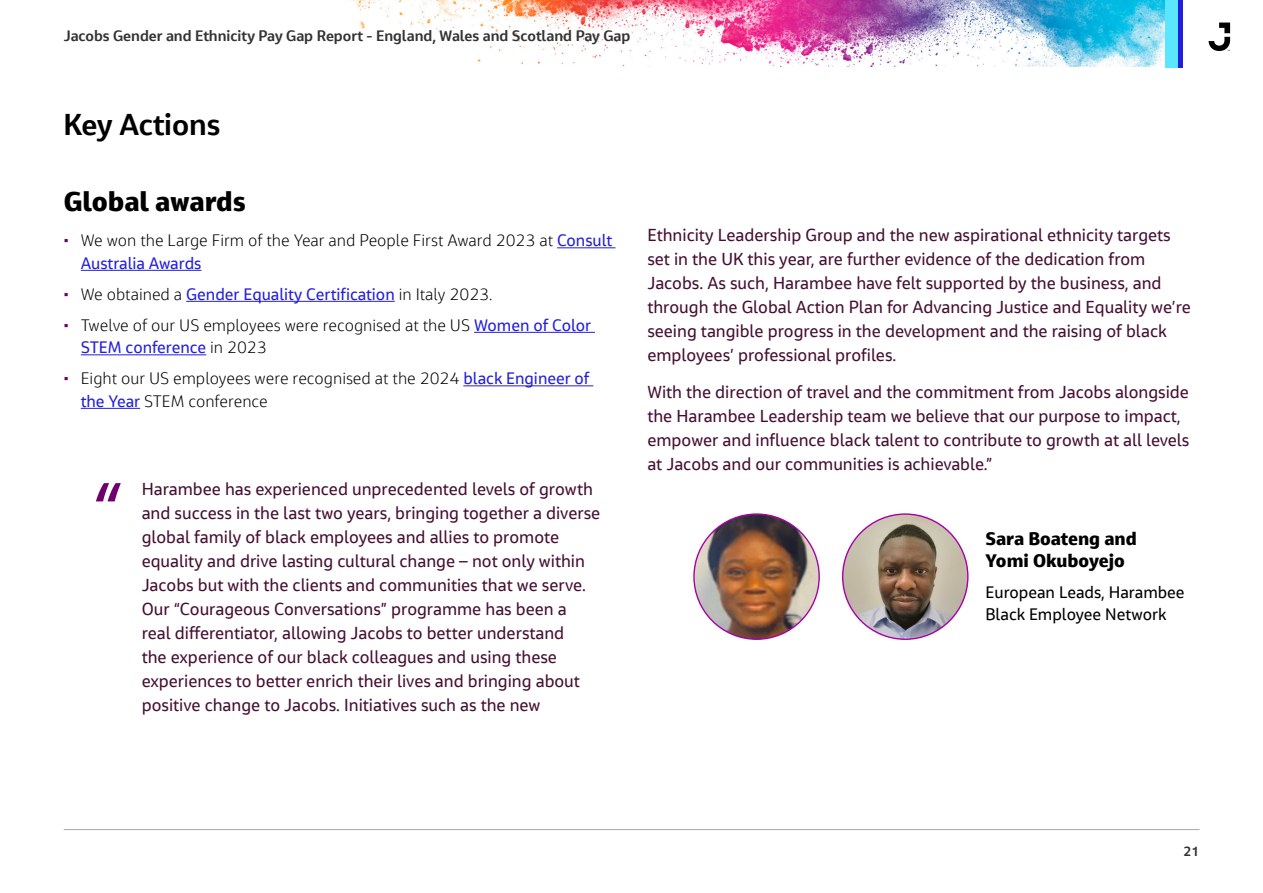
<style>
.page{position:relative;width:1263px;height:893px;background:#fff}
.page>*{position:absolute;margin:0;border:0;box-sizing:border-box;transform-origin:0 0}
.t1{font:italic 78px "Jacobs Chronos";color:#6f006e}
.Heading_1x{font:700 30px "Jacobs Chronos";color:#000}
.Heading_2{font:800 27px "Jacobs Chronos";color:#000}
.Quote_Body{font:800 18px/21.6px "Jacobs Chronos";color:#000}
.Quote_Body-2{font:17.25px/24px "Jacobs Chronos";color:#460f32}
.t2{font:300 16.5px/22.5px "Jacobs Chronos";color:#000}
.t3{font:16.5px "Jacobs Chronos";color:#241fdb}
.Names_Internships{font:16.5px/22.5px "Jacobs Chronos";color:#000}
.t4{font:700 15px "Jacobs Chronos";color:#333}
.t5{font:700 13.5px "Jacobs Chronos";color:#333}
.s1{font-weight:700;color:#6f006e}
.s2{font-weight:400;color:#241fdb}
.s3{font-weight:300;color:#000}
</style>
<div class="page">
<img style="left:352px;top:0;width:813px;height:66px">
<hr style="left:64px;top:829px;width:1135px;height:1px;background:#a5a5a5">
<svg style="left:1208px;top:23px;width:22px;height:28px"></svg>
<div style="left:1165px;top:0;width:13px;height:67px;background:#5ae6ff"></div>
<hr style="left:1178px;top:0;width:4px;height:67px;background:#231edc">
<img style="left:694px;top:514px;width:125px;height:125px;border-radius:63px">
<hr style="left:557px;top:247px;width:58px;height:1px;background:#241fdb">
<hr style="left:81px;top:270px;width:120px;height:1px;background:#241fdb">
<hr style="left:186px;top:301px;width:209px;height:1px;background:#241fdb">
<hr style="left:474px;top:332px;width:121px;height:1px;background:#241fdb">
<hr style="left:81px;top:354px;width:125px;height:1px;background:#241fdb">
<hr style="left:463px;top:385px;width:130px;height:1px;background:#241fdb">
<hr style="left:81px;top:408px;width:59px;height:1px;background:#241fdb">
<img style="left:843px;top:514px;width:125px;height:125px;border-radius:63px">
<p class="t4" style="left:64px;top:26px;width:568px">Jacobs Gender and Ethnicity Pay Gap Report - England, Wales and Scotland Pay Gap</p>
<h1 class="Heading_1x" style="left:63px;top:105px;width:158px">Key Actions</h1>
<h2 class="Heading_2" style="left:64px;top:184px;width:183px">Global awards</h2>
<p class="t2" style="left:81px;top:229px;width:533px;text-indent:-17px"><span class="s1">µ</span> We won the Large Firm of the Year and People First Award 2023 at <span class="s2">Consult<br>Australia Awards</span></p>
<p class="t3" style="left:64px;top:284px;width:428px"><span class="s1">µ</span> <span class="s3">We obtained a</span> Gender Equality Certification <span class="s3">in Italy 2023.</span></p>
<p class="t2" style="left:81px;top:314px;width:512px;text-indent:-17px"><span class="s1">µ</span> Twelve of our US employees were recognised at the US <span class="s2">Women of Color<br>STEM conference</span> in 2023</p>
<p class="t2" style="left:81px;top:367px;width:510px;text-indent:-17px"><span class="s1">µ</span> Eight our US employees were recognised at the 2024 <span class="s2">black Engineer of the Year</span> STEM conference</p>
<h1 class="t1" style="left:89px;top:462px;width:30px">“</h1>
<h1 class="Quote_Body-2" style="left:142px;top:477px;width:460px">Harambee has experienced unprecedented levels of growth and success in the last two years, bringing together a diverse global family of black employees and allies to promote equality and drive lasting cultural change – not only within Jacobs but with the clients and communities that we serve.<br>Our “Courageous Conversations” programme has been a<br>real differentiator, allowing Jacobs to better understand<br>the experience of our black colleagues and using these experiences to better enrich their lives and bringing about positive change to Jacobs. Initiatives such as the new</h1>
<h1 class="Quote_Body-2" style="left:647px;top:222px;width:545px">Ethnicity Leadership Group and the new aspirational ethnicity targets set in the UK this year, are further evidence of the dedication from Jacobs. As such, Harambee have felt supported by the business, and through the Global Action Plan for Advancing Justice and Equality we’re seeing tangible progress in the development and the raising of black employees’ professional profiles.</h1>
<h1 class="Quote_Body-2" style="left:647px;top:379px;width:543px">With the direction of travel and the commitment from Jacobs alongside the Harambee Leadership team we believe that our purpose to impact, empower and influence black talent to contribute to growth at all levels at Jacobs and our communities is achievable.”</h1>
<h1 class="Quote_Body" style="left:985px;top:528px;width:153px">Sara Boateng and<br>Yomi Okuboyejo</h1>
<p class="Names_Internships" style="left:985px;top:581px;width:200px">European Leads, Harambee<br>Black Employee Network</p>
<p class="t5" style="left:1183px;top:842px;width:17px">21</p>
</div>
